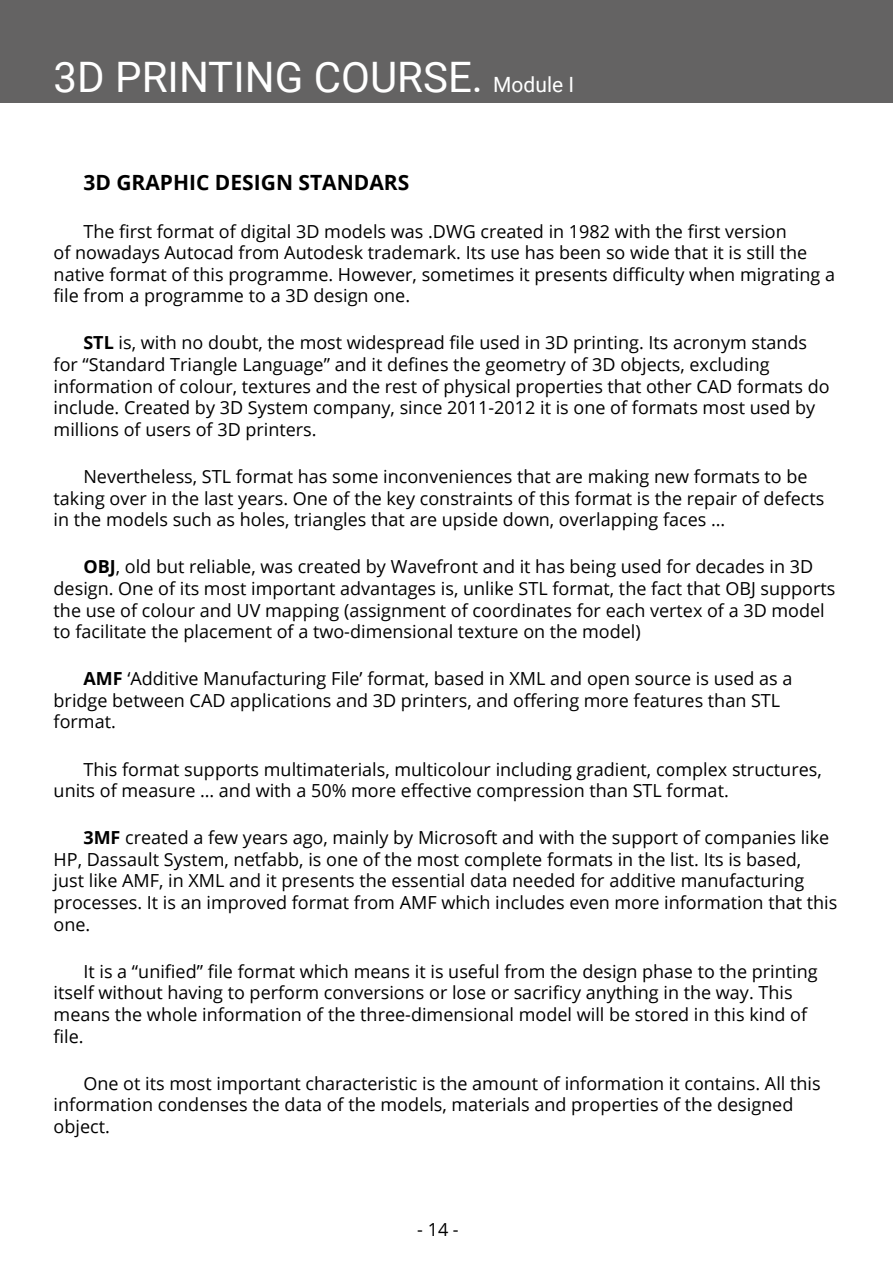
<style>
.page{position:relative;width:893px;height:1263px;background:#fff}
.page>*{position:absolute;margin:0;border:0;box-sizing:border-box;transform-origin:0 0}
.t1{font:42px "Roboto";color:#fff}
.t2{font:700 21px "Open Sans";color:#000}
.t3{font:18px/21.6px "Open Sans";color:#000}
.s1{font-size:21px}
.s2{font-weight:700}
</style>
<div class="page">
<div style="left:0;top:0;width:893px;height:103px;background:#646363"></div>
<h1 class="t1" style="left:54px;top:48px;width:522px">3D PRINTING COURSE. <span class="s1">Module I</span></h1>
<p class="t2" style="left:83px;top:168px;width:327px">3D GRAPHIC DESIGN STANDARS</p>
<p class="t3" style="left:54px;top:220px;width:783px;text-indent:30px">The first format of digital 3D models was .DWG created in 1982 with the first version<br>of nowadays Autocad from Autodesk trademark. Its use has been so wide that it is still the native format of this programme. However, sometimes it presents difficulty when migrating a file from a programme to a 3D design one.</p>
<p class="t3" style="left:54px;top:332px;width:777px;text-indent:30px"><span class="s2">STL</span> is, with no doubt, the most widespread file used in 3D printing. Its acronym stands for “Standard Triangle Language” and it defines the geometry of 3D objects, excluding information of colour, textures and the rest of physical properties that other CAD formats do include. Created by 3D System company, since 2011-2012 it is one of formats most used by millions of users of 3D printers.</p>
<p class="t3" style="left:54px;top:465px;width:772px;text-indent:30px">Nevertheless, STL format has some inconveniences that are making new formats to be taking over in the last years. One of the key constraints of this format is the repair of defects in the models such as holes, triangles that are upside down, overlapping faces …</p>
<p class="t3" style="left:54px;top:555px;width:783px;text-indent:30px"><span class="s2">OBJ</span>, old but reliable, was created by Wavefront and it has being used for decades in 3D design. One of its most important advantages is, unlike STL format, the fact that OBJ supports the use of colour and UV mapping (assignment of coordinates for each vertex of a 3D model to facilitate the placement of a two-dimensional texture on the model)</p>
<p class="t3" style="left:54px;top:667px;width:740px;text-indent:30px"><span class="s2">AMF</span> ‘Additive Manufacturing File’ format, based in XML and open source is used as a bridge between CAD applications and 3D printers, and offering more features than STL format.</p>
<p class="t3" style="left:54px;top:758px;width:770px;text-indent:30px">This format supports multimaterials, multicolour including gradient, complex structures, units of measure … and with a 50% more effective compression than STL format.</p>
<p class="t3" style="left:54px;top:826px;width:785px;text-indent:30px"><span class="s2">3MF</span> created a few years ago, mainly by Microsoft and with the support of companies like HP, Dassault System, netfabb, is one of the most complete formats in the list. Its is based,<br>just like AMF, in XML and it presents the essential data needed for additive manufacturing processes. It is an improved format from AMF which includes even more information that this one.</p>
<p class="t3" style="left:54px;top:960px;width:765px;text-indent:30px">It is a “unified” file format which means it is useful from the design phase to the printing itself without having to perform conversions or lose or sacrificy anything in the way. This means the whole information of the three-dimensional model will be stored in this kind of file.</p>
<p class="t3" style="left:54px;top:1072px;width:768px;text-indent:30px">One ot its most important characteristic is the amount of information it contains. All this information condenses the data of the models, materials and properties of the designed object.</p>
<p class="t3" style="left:417px;top:1218px;width:43px">- 14 -</p>
</div>
